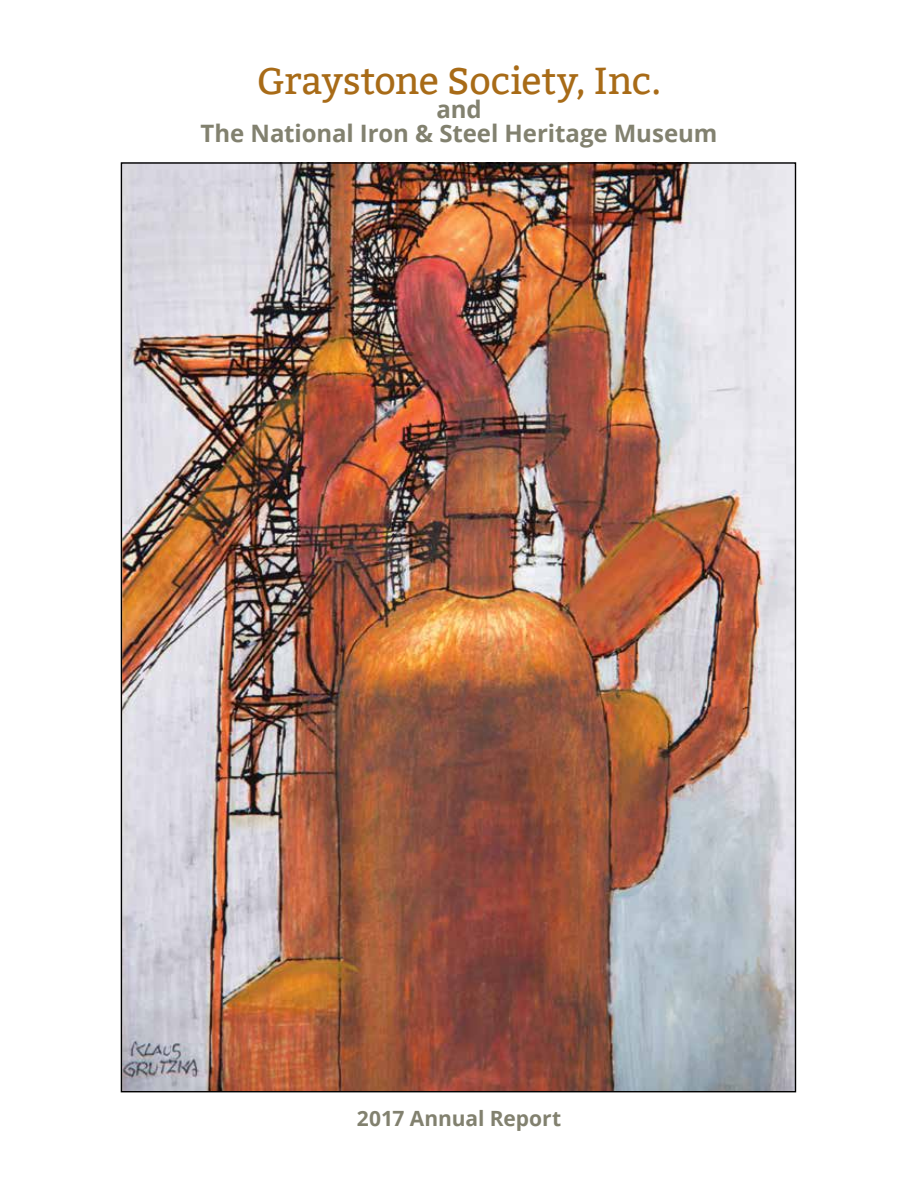
<style>
.page{position:relative;width:918px;height:1188px;background:#fff}
.page>*{position:absolute;margin:0;border:0;box-sizing:border-box;transform-origin:0 0}
.t1{font:37.5px "Bitter";letter-spacing:-.01em;color:#a86b17}
.t2{font:700 24px/24px "Open Sans";letter-spacing:-.005em;color:#82816f;text-align:center}
.t3{font:700 21px "Open Sans";letter-spacing:-.005em;color:#82816f}
</style>
<div class="page">
<img style="left:123px;top:164px;width:671px;height:926px">
<h1 class="t1" style="left:257px;top:58px;width:406px">Graystone Society, Inc.</h1>
<p class="t2" style="left:201px;top:96px;width:518px">and<br>The National Iron &amp; Steel Heritage Museum</p>
<p class="t3" style="left:357px;top:1104px;width:206px">2017 Annual Report</p>
</div>
